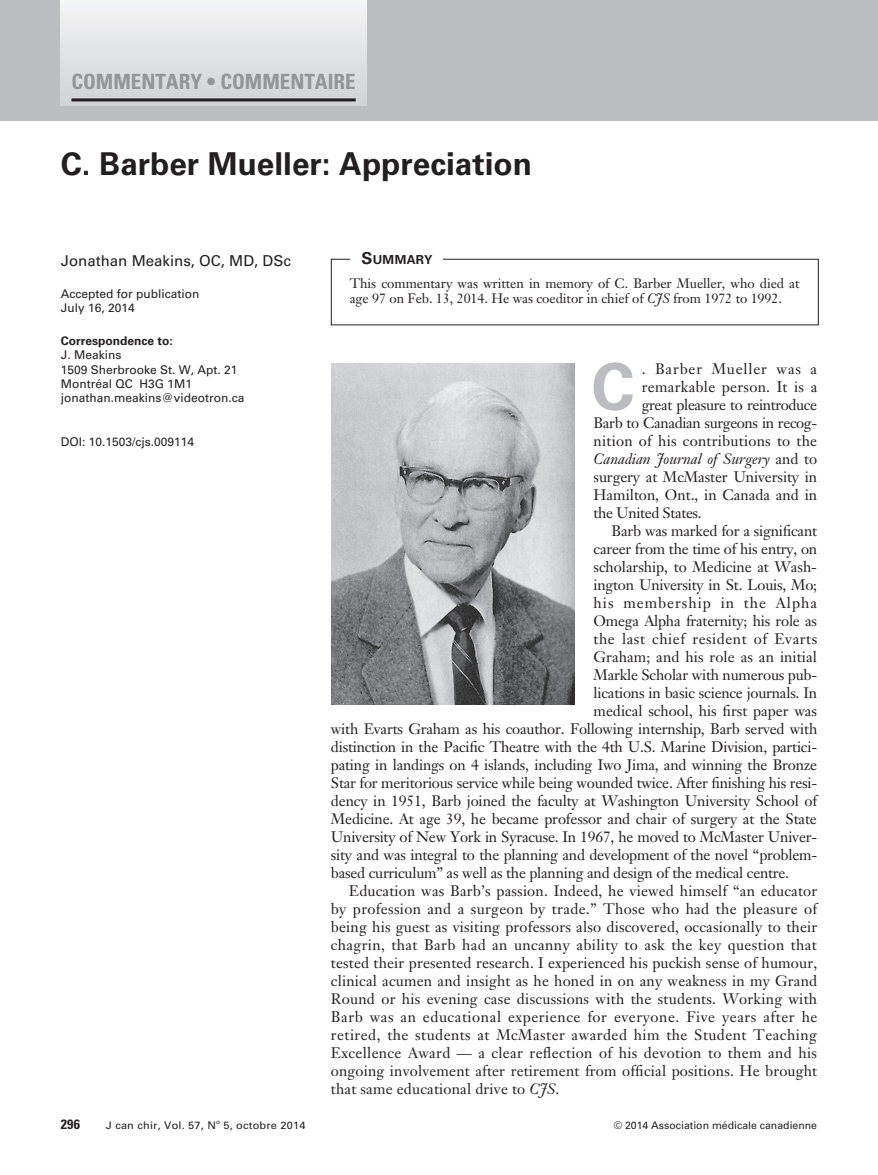
<style>
.page{position:relative;width:878px;height:1175px;background:#fff}
.page>*{position:absolute;margin:0;border:0;box-sizing:border-box;transform-origin:0 0}
.t1{font:700 64.8px "Univers LT Std";color:#bcbdc0}
.t2{font:700 31.5px "Univers LT Std";color:#231f20}
.t3{font:700 condensed 21px "Univers LT Std";color:#939598}
.t4{font:15px "Janson Text LT Std";color:#231f20}
.t5{font:15px "Janson Text LT Std";letter-spacing:.02em;color:#231f20}
.t6{font:15px "Janson Text LT Std";letter-spacing:.035em;color:#231f20}
.t7{font:15px "Janson Text LT Std";letter-spacing:-.025em;color:#231f20}
.t8{font:15px "Janson Text LT Std";letter-spacing:.025em;color:#231f20}
.t9{font:15px "Janson Text LT Std";letter-spacing:.03em;color:#231f20}
.t10{font:italic 15px "Janson Text LT Std";letter-spacing:-.005em;color:#231f20}
.t11{font:15px "Univers LT Std";color:#231f20}
.t12{font:15px "Janson Text LT Std";letter-spacing:.065em;color:#231f20}
.t13{font:15px "Janson Text LT Std";letter-spacing:.055em;color:#231f20}
.t14{font:13.5px/15px "Janson Text LT Std";letter-spacing:-.005em;color:#231f20}
.t15{font:700 condensed 13.5px "Univers LT Std";color:#231f20;scale:1.05 1}
.t16{font:700 12.3px "Univers LT Std";letter-spacing:.025em;color:#231f20}
.t17{font:12px/14.4px "Univers LT Std";color:#231f20}
.t18{font:700 12px "Univers LT Std";color:#231f20}
.t19{font:10.5px "Univers LT Std";color:#231f20}
.t20{font:10.5px "Univers LT Std";color:#231f20;scale:1.05 1}
.t21{font:6.3px "Univers LT Std";color:#231f20;scale:1.05 1}
.s1{font-size:16.5px}
.s2{font-style:italic}
.s3{font-style:normal}
</style>
<div class="page">
<div style="left:0;top:0;width:877px;height:120px;background:#bcbdc0"></div>
<div style="left:61px;top:0;width:305px;height:106px;background:linear-gradient(to bottom,#f4f4f5,#d1d2d5)"></div>
<hr style="left:71px;top:98px;width:285px;height:3px;background:#231f20">
<div style="left:331px;top:259px;width:487px;height:66px;border:1px solid #231f20"></div>
<div style="left:351px;top:252px;width:92px;height:17px;background:#fff"></div>
<img style="left:331px;top:363px;width:243px;height:341px">
<h3 class="t3" style="left:71px;top:69px;width:286px">COMMENTARY • COMMENTAIRE</h3>
<h2 class="t2" style="left:61px;top:146px;width:472px">C. Barber Mueller: Appreciation</h2>
<p class="t11" style="left:61px;top:251px;width:232px">Jonathan Meakins, OC, MD, DSc</p>
<p class="t17" style="left:61px;top:286px;width:140px">Accepted for publication<br>July 16, 2014</p>
<p class="t18" style="left:61px;top:333px;width:114px">Correspondence to:</p>
<p class="t17" style="left:61px;top:348px;width:185px">J. Meakins<br>1509 Sherbrooke St. W, Apt. 21<br>Montréal QC H3G 1M1 jonathan.meakins@videotron.ca</p>
<p class="t17" style="left:61px;top:434px;width:135px">DOI: 10.1503/cjs.009114</p>
<p class="t16" style="left:361px;top:252px;width:72px"><span class="s1">S</span>UMMARY</p>
<p class="t14" style="left:350px;top:275px;width:451px">This commentary was written in memory of C. Barber Mueller, who died at age 97 on Feb. 13, 2014. He was coeditor in chief of <span class="s2">CJS</span> from 1972 to 1992.</p>
<h1 class="t1" style="left:591px;top:349px;width:45px">C</h1>
<p class="t13" style="left:641px;top:359px;width:177px">. Barber Mueller was a</p>
<p class="t5" style="left:641px;top:377px;width:177px">remarkable person. It is a</p>
<p class="t7" style="left:641px;top:395px;width:177px">great pleasure to reintroduce</p>
<p class="t7" style="left:593px;top:413px;width:225px">Barb to Canadian surgeons in recog-</p>
<p class="t4" style="left:593px;top:431px;width:225px">nition of his contributions to the</p>
<p class="t10" style="left:593px;top:449px;width:225px">Canadian Journal of Surgery <span class="s3">and to</span></p>
<p class="t4" style="left:593px;top:467px;width:225px">surgery at McMaster University in</p>
<p class="t4" style="left:593px;top:485px;width:225px">Hamilton, Ont., in Canada and in</p>
<p class="t7" style="left:593px;top:503px;width:110px">the United States.</p>
<p class="t4" style="left:611px;top:521px;width:207px">Barb was marked for a significant</p>
<p class="t4" style="left:593px;top:539px;width:225px">career from the time of his entry, on</p>
<p class="t4" style="left:593px;top:557px;width:225px">scholarship, to Medicine at Wash-</p>
<p class="t4" style="left:593px;top:575px;width:225px">ington University in St. Louis, Mo;</p>
<p class="t12" style="left:593px;top:593px;width:225px">his membership in the Alpha</p>
<p class="t4" style="left:593px;top:611px;width:225px">Omega Alpha fraternity; his role as</p>
<p class="t6" style="left:593px;top:629px;width:225px">the last chief resident of Evarts</p>
<p class="t4" style="left:593px;top:647px;width:225px">Graham; and his role as an initial</p>
<p class="t4" style="left:593px;top:665px;width:225px">Markle Scholar with numerous pub-</p>
<p class="t4" style="left:593px;top:683px;width:225px">lications in basic science journals. In</p>
<p class="t4" style="left:593px;top:701px;width:225px">medical school, his first paper was</p>
<p class="t4" style="left:331px;top:719px;width:488px">with Evarts Graham as his coauthor. Following internship, Barb served with</p>
<p class="t4" style="left:331px;top:737px;width:487px">distinction in the Pacific Theatre with the 4th U.S. Marine Division, partici-</p>
<p class="t4" style="left:331px;top:755px;width:488px">pating in landings on 4 islands, including Iwo Jima, and winning the Bronze</p>
<p class="t4" style="left:331px;top:773px;width:488px">Star for meritorious service while being wounded twice. After finishing his resi-</p>
<p class="t4" style="left:331px;top:791px;width:488px">dency in 1951, Barb joined the faculty at Washington University School of</p>
<p class="t4" style="left:331px;top:809px;width:487px">Medicine. At age 39, he became professor and chair of surgery at the State</p>
<p class="t4" style="left:331px;top:827px;width:487px">University of New York in Syracuse. In 1967, he moved to McMaster Univer-</p>
<p class="t4" style="left:331px;top:845px;width:488px">sity and was integral to the planning and development of the novel “problem-</p>
<p class="t4" style="left:331px;top:863px;width:460px">based curriculum” as well as the planning and design of the medical centre.</p>
<p class="t4" style="left:349px;top:881px;width:470px">Education was Barb’s passion. Indeed, he viewed himself “an educator</p>
<p class="t5" style="left:331px;top:899px;width:488px">by profession and a surgeon by trade.” Those who had the pleasure of</p>
<p class="t4" style="left:331px;top:917px;width:488px">being his guest as visiting professors also discovered, occasionally to their</p>
<p class="t8" style="left:331px;top:935px;width:487px">chagrin, that Barb had an uncanny ability to ask the key question that</p>
<p class="t4" style="left:331px;top:953px;width:488px">tested their presented research. I experienced his puckish sense of humour,</p>
<p class="t4" style="left:331px;top:971px;width:488px">clinical acumen and insight as he honed in on any weakness in my Grand</p>
<p class="t4" style="left:331px;top:989px;width:488px">Round or his evening case discussions with the students. Working with</p>
<p class="t6" style="left:331px;top:1007px;width:488px">Barb was an educational experience for everyone. Five years after he</p>
<p class="t9" style="left:331px;top:1025px;width:487px">retired, the students at McMaster awarded him the Student Teaching</p>
<p class="t5" style="left:331px;top:1043px;width:487px">Excellence Award — a clear reflection of his devotion to them and his</p>
<p class="t4" style="left:331px;top:1061px;width:488px">ongoing involvement after retirement from official positions. He brought</p>
<p class="t4" style="left:331px;top:1079px;width:230px">that same educational drive to <span class="s2">CJS</span>.</p>
<p class="t15" style="left:61px;top:1116px;width:20px">296</p>
<p class="t20" style="left:106px;top:1119px;width:106px">J can chir, Vol. 57, N</p>
<p class="t21" style="left:216px;top:1117px;width:5px">o</p>
<p class="t20" style="left:223px;top:1119px;width:80px">5, octobre 2014</p>
<p class="t19" style="left:613px;top:1119px;width:205px">© 2014 Association médicale canadienne</p>
</div>
